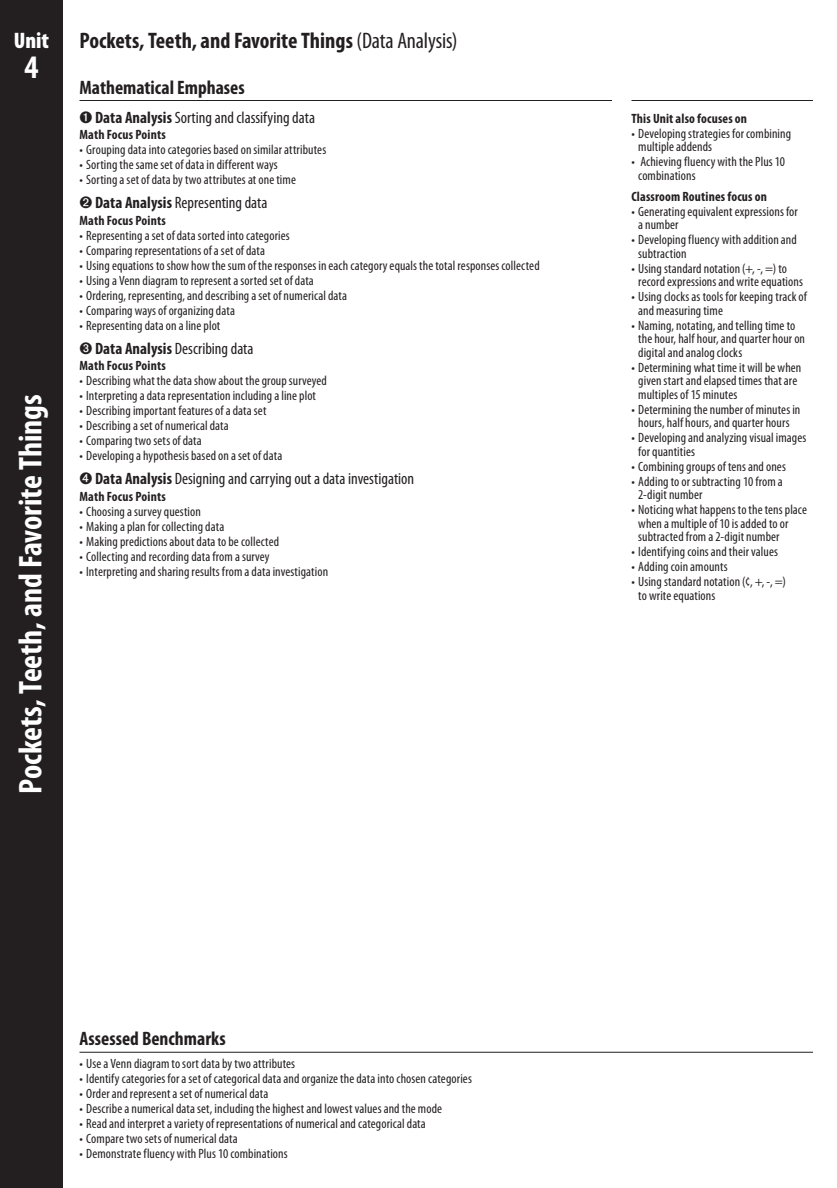
<style>
.page{position:relative;width:837px;height:1188px;background:#fff}
.page>*{position:absolute;margin:0;border:0;box-sizing:border-box;transform-origin:0 0}
.t1{font:700 condensed 33px "Myriad Pro";color:#fff}
.t2{font:700 condensed 22.5px "Myriad Pro";color:#231f20}
.t3{font:900 condensed 22.5px "Myriad Pro";color:#fff}
.t4{font:700 condensed 19.5px "Myriad Pro";color:#231f20}
.t5{font:condensed 16.5px "Myriad Pro";color:#231f20}
.t6{font:condensed 13.5px/13.5px "Myriad Pro";letter-spacing:.005em;color:#231f20}
.t7{font:700 condensed 13.5px "Myriad Pro";letter-spacing:.01em;color:#231f20}
.s1{font-weight:400}
.s2{font-weight:700}
</style>
<div class="page">
<div style="left:0;top:0;width:63px;height:1188px;background:#231f20"></div>
<hr style="left:80px;top:100px;width:532px;height:1px;background:#231f20">
<hr style="left:632px;top:100px;width:181px;height:1px;background:#231f20">
<hr style="left:80px;top:1052px;width:733px;height:1px;background:#231f20">
<h2 class="t3" style="left:14px;top:26px;width:37px">Unit</h2>
<h1 class="t1" style="left:24px;top:47px;width:16px">4</h1>
<h1 class="t1" style="left:10px;top:794px;width:401px;rotate:-90deg">Pockets, Teeth, and Favorite Things</h1>
<h2 class="t2" style="left:80px;top:27px;width:380px">Pockets, Teeth, and Favorite Things <span class="s1">(Data Analysis)</span></h2>
<h3 class="t4" style="left:80px;top:75px;width:167px">Mathematical Emphases</h3>
<p class="t5" style="left:80px;top:107px;width:237px">➊ <span class="s2">Data Analysis</span> Sorting and classifying data</p>
<p class="t7" style="left:80px;top:126px;width:88px">Math Focus Points</p>
<p class="t6" style="left:80px;top:143px;width:248px">• Grouping data into categories based on similar attributes</p>
<p class="t6" style="left:80px;top:158px;width:200px">• Sorting the same set of data in different ways</p>
<p class="t6" style="left:80px;top:173px;width:218px">• Sorting a set of data by two attributes at one time</p>
<p class="t5" style="left:80px;top:193px;width:190px">➋ <span class="s2">Data Analysis</span> Representing data</p>
<p class="t7" style="left:80px;top:212px;width:88px">Math Focus Points</p>
<p class="t6" style="left:80px;top:228px;width:212px">• Representing a set of data sorted into categories</p>
<p class="t6" style="left:80px;top:243px;width:187px">• Comparing representations of a set of data</p>
<p class="t6" style="left:80px;top:258px;width:462px">• Using equations to show how the sum of the responses in each category equals the total responses collected</p>
<p class="t6" style="left:80px;top:273px;width:236px">• Using a Venn diagram to represent a sorted set of data</p>
<p class="t6" style="left:80px;top:288px;width:269px">• Ordering, representing, and describing a set of numerical data</p>
<p class="t6" style="left:80px;top:303px;width:157px">• Comparing ways of organizing data</p>
<p class="t6" style="left:80px;top:318px;width:142px">• Representing data on a line plot</p>
<p class="t5" style="left:80px;top:338px;width:176px">➌ <span class="s2">Data Analysis</span> Describing data</p>
<p class="t7" style="left:80px;top:357px;width:88px">Math Focus Points</p>
<p class="t6" style="left:80px;top:374px;width:249px">• Describing what the data show about the group surveyed</p>
<p class="t6" style="left:80px;top:389px;width:238px">• Interpreting a data representation including a line plot</p>
<p class="t6" style="left:80px;top:404px;width:188px">• Describing important features of a data set</p>
<p class="t6" style="left:80px;top:419px;width:151px">• Describing a set of numerical data</p>
<p class="t6" style="left:80px;top:434px;width:124px">• Comparing two sets of data</p>
<p class="t6" style="left:80px;top:449px;width:204px">• Developing a hypothesis based on a set of data</p>
<p class="t5" style="left:80px;top:469px;width:336px">➍ <span class="s2">Data Analysis</span> Designing and carrying out a data investigation</p>
<p class="t7" style="left:80px;top:488px;width:88px">Math Focus Points</p>
<p class="t6" style="left:80px;top:504px;width:123px">• Choosing a survey question</p>
<p class="t6" style="left:80px;top:519px;width:146px">• Making a plan for collecting data</p>
<p class="t6" style="left:80px;top:534px;width:201px">• Making predictions about data to be collected</p>
<p class="t6" style="left:80px;top:549px;width:192px">• Collecting and recording data from a survey</p>
<p class="t6" style="left:80px;top:564px;width:250px">• Interpreting and sharing results from a data investigation</p>
<p class="t7" style="left:632px;top:110px;width:117px">This Unit also focuses on</p>
<p class="t6" style="left:638px;top:126px;width:154px;text-indent:-7px">• Developing strategies for combining multiple addends</p>
<p class="t6" style="left:638px;top:155px;width:148px;text-indent:-7px">• Achieving fluency with the Plus 10 combinations</p>
<p class="t7" style="left:632px;top:188px;width:137px">Classroom Routines focus on</p>
<p class="t6" style="left:638px;top:204px;width:161px;text-indent:-7px">• Generating equivalent expressions for a number</p>
<p class="t6" style="left:638px;top:233px;width:160px;text-indent:-7px">• Developing fluency with addition and subtraction</p>
<p class="t6" style="left:638px;top:261px;width:166px;text-indent:-7px">• Using standard notation (+, -, =) to record expressions and write equations</p>
<p class="t6" style="left:638px;top:290px;width:170px;text-indent:-7px">• Using clocks as tools for keeping track of and measuring time</p>
<p class="t6" style="left:638px;top:318px;width:168px;text-indent:-7px">• Naming, notating, and telling time to the hour, half hour, and quarter hour on digital and analog clocks</p>
<p class="t6" style="left:638px;top:360px;width:165px;text-indent:-7px">• Determining what time it will be when given start and elapsed times that are multiples of 15 minutes</p>
<p class="t6" style="left:632px;top:402px;width:170px;text-align:center">• Determining the number of minutes in hours, half hours, and quarter hours</p>
<p class="t6" style="left:638px;top:431px;width:170px;text-indent:-7px">• Developing and analyzing visual images for quantities</p>
<p class="t6" style="left:632px;top:459px;width:156px">• Combining groups of tens and ones</p>
<p class="t6" style="left:638px;top:474px;width:146px;text-indent:-7px">• Adding to or subtracting 10 from a<br>2-digit number</p>
<p class="t6" style="left:638px;top:503px;width:170px;text-indent:-7px">• Noticing what happens to the tens place when a multiple of 10 is added to or subtracted from a 2-digit number</p>
<p class="t6" style="left:632px;top:545px;width:148px">• Identifying coins and their values</p>
<p class="t6" style="left:632px;top:560px;width:98px">• Adding coin amounts</p>
<p class="t6" style="left:638px;top:575px;width:149px;text-indent:-7px">• Using standard notation (¢, +, -, =) to write equations</p>
<h3 class="t4" style="left:80px;top:1026px;width:148px">Assessed Benchmarks</h3>
<p class="t6" style="left:80px;top:1057px;width:217px">• Use a Venn diagram to sort data by two attributes</p>
<p class="t6" style="left:80px;top:1072px;width:394px">• Identify categories for a set of categorical data and organize the data into chosen categories</p>
<p class="t6" style="left:80px;top:1087px;width:190px">• Order and represent a set of numerical data</p>
<p class="t6" style="left:80px;top:1102px;width:364px">• Describe a numerical data set, including the highest and lowest values and the mode</p>
<p class="t6" style="left:80px;top:1117px;width:348px">• Read and interpret a variety of representations of numerical and categorical data</p>
<p class="t6" style="left:80px;top:1132px;width:160px">• Compare two sets of numerical data</p>
<p class="t6" style="left:80px;top:1147px;width:210px">• Demonstrate fluency with Plus 10 combinations</p>
</div>
